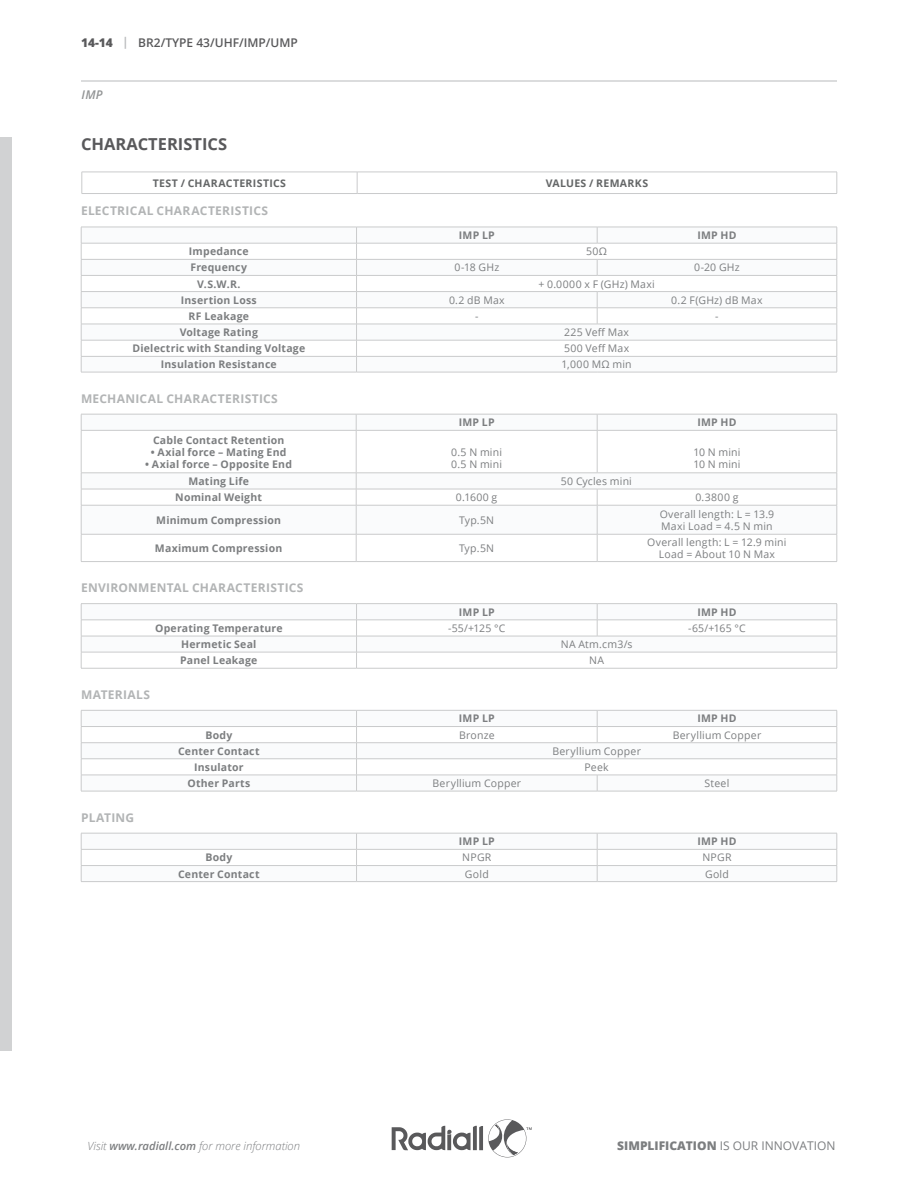
<style>
.page{position:relative;width:918px;height:1188px;background:#fff}
.page>*{position:absolute;margin:0;border:0;box-sizing:border-box;transform-origin:0 0}
.t1{font:700 16.5px "Open Sans";color:#59595b}
.t2{font:700 12px "Open Sans";letter-spacing:.025em;color:#b2b4b5}
.t3{font:12px "Open Sans";color:#7c7e80}
.t4{font:600 12px "Open Sans";color:#59595b}
.t5{font:italic 600 12px "Open Sans";color:#929495}
.t6{font:italic 300 11.25px "Open Sans";color:#7c7e80}
.t7{font:700 10.5px "Open Sans";letter-spacing:.02em;color:#7c7e80}
.t8{font:10.5px/12px "Open Sans";letter-spacing:.02em;color:#7c7e80}
.t9{font:700 10.5px "Open Sans";letter-spacing:.035em;color:#646667}
.s1{font-weight:800}
.s2{font-weight:700;color:#bcbdbf}
.s3{font-weight:600}
</style>
<div class="page">
<div style="left:0;top:137px;width:12px;height:913px;background:#d1d2d3"></div>
<svg style="left:392px;top:1119px;width:140px;height:38px"></svg>
<hr style="left:81px;top:80px;width:756px;height:2px;background:#d0d1d3">
<hr style="left:81px;top:372px;width:276px;height:1px;background:#cacbcc">
<hr style="left:357px;top:372px;width:240px;height:1px;background:#cacbcc">
<hr style="left:597px;top:372px;width:240px;height:1px;background:#cacbcc">
<svg style="left:81px;top:227px;width:757px;height:145px"></svg>
<hr style="left:597px;top:243px;width:240px;height:1px;background:#cacbcc">
<svg style="left:82px;top:474px;width:755px;height:60px"></svg>
<hr style="left:81px;top:431px;width:1px;height:42px;background:#cacbcc">
<hr style="left:356px;top:431px;width:1px;height:42px;background:#cacbcc">
<hr style="left:597px;top:431px;width:1px;height:42px;background:#cacbcc">
<hr style="left:837px;top:431px;width:1px;height:42px;background:#cacbcc">
<hr style="left:81px;top:473px;width:275px;height:1px;background:#cacbcc">
<hr style="left:356px;top:473px;width:241px;height:1px;background:#cacbcc">
<hr style="left:597px;top:473px;width:240px;height:1px;background:#cacbcc">
<hr style="left:81px;top:489px;width:275px;height:1px;background:#cacbcc">
<hr style="left:356px;top:489px;width:241px;height:1px;background:#cacbcc">
<hr style="left:597px;top:489px;width:240px;height:1px;background:#cacbcc">
<hr style="left:81px;top:505px;width:275px;height:1px;background:#cacbcc">
<hr style="left:356px;top:505px;width:241px;height:1px;background:#cacbcc">
<hr style="left:597px;top:505px;width:240px;height:1px;background:#cacbcc">
<hr style="left:81px;top:534px;width:275px;height:1px;background:#cacbcc">
<svg style="left:81px;top:474px;width:1px;height:87px"></svg>
<hr style="left:356px;top:534px;width:241px;height:1px;background:#cacbcc">
<svg style="left:356px;top:474px;width:1px;height:87px"></svg>
<hr style="left:597px;top:534px;width:240px;height:1px;background:#cacbcc">
<svg style="left:597px;top:489px;width:1px;height:72px"></svg>
<svg style="left:837px;top:473px;width:1px;height:88px"></svg>
<hr style="left:81px;top:561px;width:275px;height:1px;background:#cacbcc">
<hr style="left:356px;top:561px;width:241px;height:1px;background:#cacbcc">
<hr style="left:597px;top:561px;width:240px;height:1px;background:#cacbcc">
<hr style="left:81px;top:430px;width:275px;height:1px;background:#cacbcc">
<hr style="left:356px;top:430px;width:241px;height:1px;background:#cacbcc">
<svg style="left:81px;top:414px;width:757px;height:16px"></svg>
<hr style="left:597px;top:430px;width:240px;height:1px;background:#cacbcc">
<hr style="left:81px;top:668px;width:276px;height:1px;background:#cacbcc">
<hr style="left:357px;top:668px;width:240px;height:1px;background:#cacbcc">
<hr style="left:597px;top:668px;width:240px;height:1px;background:#cacbcc">
<hr style="left:81px;top:603px;width:276px;height:1px;background:#cacbcc">
<hr style="left:357px;top:603px;width:240px;height:1px;background:#cacbcc">
<hr style="left:597px;top:603px;width:240px;height:1px;background:#cacbcc">
<svg style="left:81px;top:604px;width:757px;height:64px"></svg>
<hr style="left:597px;top:620px;width:240px;height:1px;background:#cacbcc">
<hr style="left:81px;top:791px;width:276px;height:1px;background:#cacbcc">
<hr style="left:357px;top:791px;width:240px;height:1px;background:#cacbcc">
<hr style="left:597px;top:791px;width:240px;height:1px;background:#cacbcc">
<svg style="left:81px;top:710px;width:757px;height:81px"></svg>
<hr style="left:597px;top:726px;width:240px;height:1px;background:#cacbcc">
<svg style="left:81px;top:833px;width:757px;height:49px"></svg>
<hr style="left:597px;top:849px;width:240px;height:1px;background:#cacbcc">
<svg style="left:357px;top:173px;width:1px;height:20px"></svg>
<hr style="left:82px;top:172px;width:275px;height:1px;background:#cacbcc">
<svg style="left:82px;top:172px;width:1px;height:21px"></svg>
<hr style="left:357px;top:172px;width:480px;height:1px;background:#cacbcc">
<svg style="left:837px;top:172px;width:1px;height:21px"></svg>
<hr style="left:82px;top:193px;width:275px;height:1px;background:#cacbcc">
<hr style="left:357px;top:193px;width:480px;height:1px;background:#cacbcc">
<p class="t4" style="left:81px;top:34px;width:218px"><span class="s1">14-14</span> <span class="s2">|</span> BR2/TYPE 43/UHF/IMP/UMP</p>
<p class="t5" style="left:82px;top:87px;width:23px">IMP</p>
<h1 class="t1" style="left:81px;top:132px;width:148px">CHARACTERISTICS</h1>
<p class="t9" style="left:153px;top:176px;width:135px">TEST / CHARACTERISTICS</p>
<p class="t9" style="left:546px;top:176px;width:104px">VALUES / REMARKS</p>
<p class="t2" style="left:81px;top:203px;width:189px">ELECTRICAL CHARACTERISTICS</p>
<p class="t7" style="left:459px;top:228px;width:37px">IMP LP</p>
<p class="t7" style="left:697px;top:228px;width:41px">IMP HD</p>
<p class="t7" style="left:189px;top:244px;width:61px">Impedance</p>
<p class="t8" style="left:586px;top:245px;width:22px">50Ω</p>
<p class="t7" style="left:191px;top:260px;width:58px">Frequency</p>
<p class="t8" style="left:454px;top:261px;width:46px">0-18 GHz</p>
<p class="t8" style="left:694px;top:261px;width:47px">0-20 GHz</p>
<p class="t7" style="left:197px;top:276px;width:45px">V.S.W.R.</p>
<p class="t8" style="left:538px;top:277px;width:118px">+ 0.0000 x F (GHz) Maxi</p>
<p class="t7" style="left:181px;top:292px;width:78px">Insertion Loss</p>
<p class="t8" style="left:449px;top:294px;width:57px">0.2 dB Max</p>
<p class="t8" style="left:671px;top:294px;width:93px">0.2 F(GHz) dB Max</p>
<p class="t7" style="left:189px;top:309px;width:62px">RF Leakage</p>
<p class="t8" style="left:475px;top:310px;width:5px">-</p>
<p class="t8" style="left:715px;top:310px;width:5px">-</p>
<p class="t7" style="left:180px;top:325px;width:80px">Voltage Rating</p>
<p class="t8" style="left:564px;top:326px;width:66px">225 Veff Max</p>
<p class="t7" style="left:132px;top:341px;width:174px">Dielectric with Standing Voltage</p>
<p class="t8" style="left:564px;top:342px;width:67px">500 Veff Max</p>
<p class="t7" style="left:161px;top:357px;width:117px">Insulation Resistance</p>
<p class="t8" style="left:562px;top:358px;width:72px">1,000 MΩ min</p>
<p class="t2" style="left:81px;top:390px;width:198px">MECHANICAL CHARACTERISTICS</p>
<p class="t7" style="left:459px;top:415px;width:37px">IMP LP</p>
<p class="t7" style="left:697px;top:415px;width:41px">IMP HD</p>
<p class="t7" style="left:153px;top:432px;width:133px">Cable Contact Retention</p>
<p class="t7" style="left:151px;top:444px;width:137px">• Axial force – Mating End</p>
<p class="t7" style="left:145px;top:456px;width:148px">• Axial force – Opposite End</p>
<p class="t8" style="left:451px;top:446px;width:52px">0.5 N mini<br>0.5 N mini</p>
<p class="t8" style="left:693px;top:446px;width:49px">10 N mini<br>10 N mini</p>
<p class="t7" style="left:188px;top:474px;width:62px">Mating Life</p>
<p class="t8" style="left:561px;top:475px;width:73px">50 Cycles mini</p>
<p class="t7" style="left:175px;top:490px;width:88px">Nominal Weight</p>
<p class="t8" style="left:456px;top:491px;width:43px">0.1600 g</p>
<p class="t8" style="left:695px;top:491px;width:45px">0.3800 g</p>
<p class="t7" style="left:156px;top:513px;width:126px">Minimum Compression</p>
<p class="t8" style="left:459px;top:514px;width:36px">Typ. 5N</p>
<p class="t8" style="left:660px;top:508px;width:116px">Overall length: L = 13.9<br>Maxi Load = 4.5 N min</p>
<p class="t7" style="left:155px;top:541px;width:129px">Maximum Compression</p>
<p class="t8" style="left:459px;top:542px;width:36px">Typ. 5N</p>
<p class="t8" style="left:647px;top:536px;width:141px;text-align:center">Overall length: L = 12.9 mini<br>Load = About 10 N Max</p>
<p class="t2" style="left:81px;top:579px;width:224px">ENVIRONMENTAL CHARACTERISTICS</p>
<p class="t7" style="left:459px;top:605px;width:37px">IMP LP</p>
<p class="t7" style="left:697px;top:605px;width:41px">IMP HD</p>
<p class="t7" style="left:155px;top:621px;width:129px">Operating Temperature</p>
<p class="t8" style="left:448px;top:622px;width:59px">-55/+125 °C</p>
<p class="t8" style="left:688px;top:622px;width:59px">-65/+165 °C</p>
<p class="t7" style="left:181px;top:637px;width:77px">Hermetic Seal</p>
<p class="t8" style="left:561px;top:638px;width:73px">NA Atm.cm3/s</p>
<p class="t7" style="left:180px;top:653px;width:79px">Panel Leakage</p>
<p class="t8" style="left:589px;top:654px;width:16px">NA</p>
<p class="t2" style="left:81px;top:686px;width:71px">MATERIALS</p>
<p class="t7" style="left:459px;top:711px;width:37px">IMP LP</p>
<p class="t7" style="left:697px;top:711px;width:41px">IMP HD</p>
<p class="t7" style="left:205px;top:727px;width:28px">Body</p>
<p class="t8" style="left:459px;top:729px;width:37px">Bronze</p>
<p class="t8" style="left:673px;top:729px;width:90px">Beryllium Copper</p>
<p class="t7" style="left:178px;top:744px;width:83px">Center Contact</p>
<p class="t8" style="left:552px;top:745px;width:90px">Beryllium Copper</p>
<p class="t7" style="left:194px;top:760px;width:51px">Insulator</p>
<p class="t8" style="left:585px;top:761px;width:26px">Peek</p>
<p class="t7" style="left:187px;top:776px;width:64px">Other Parts</p>
<p class="t8" style="left:433px;top:777px;width:90px">Beryllium Copper</p>
<p class="t8" style="left:705px;top:777px;width:26px">Steel</p>
<p class="t2" style="left:81px;top:809px;width:55px">PLATING</p>
<p class="t7" style="left:459px;top:834px;width:37px">IMP LP</p>
<p class="t7" style="left:697px;top:834px;width:41px">IMP HD</p>
<p class="t7" style="left:205px;top:850px;width:28px">Body</p>
<p class="t8" style="left:462px;top:851px;width:31px">NPGR</p>
<p class="t8" style="left:702px;top:851px;width:31px">NPGR</p>
<p class="t7" style="left:178px;top:866px;width:83px">Center Contact</p>
<p class="t8" style="left:465px;top:868px;width:25px">Gold</p>
<p class="t8" style="left:705px;top:868px;width:25px">Gold</p>
<p class="t6" style="left:88px;top:1138px;width:214px">Visit <span class="s3">www.radiall.com</span> for more information</p>
<p class="t3" style="left:617px;top:1138px;width:220px"><span class="s1">SIMPLIFICATION</span> IS OUR INNOVATION</p>
</div>
